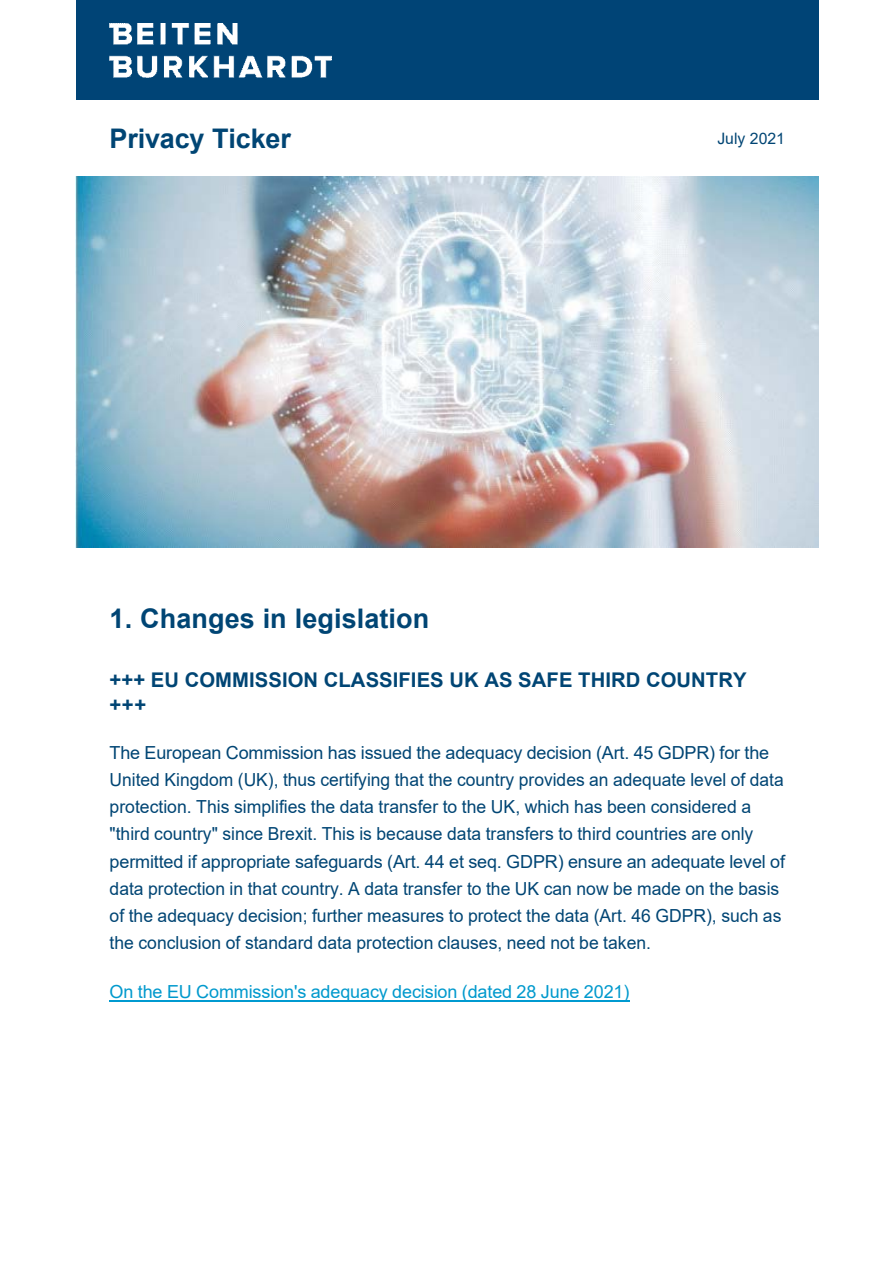
<style>
.page{position:relative;width:893px;height:1263px;background:#fff}
.page>*{position:absolute;margin:0;border:0;box-sizing:border-box;transform-origin:0 0}
.t1{font:700 27px "Arial";letter-spacing:.005em;color:#004574}
.t2{font:700 20.25px/24.8px "Arial";letter-spacing:.005em;color:#004574}
.t3{font:18px/27px "Arial";color:#004574}
.t4{font:18px "Arial";letter-spacing:-.005em;color:#0099cd}
.t5{font:15.75px "Arial";color:#004574}
</style>
<div class="page">
<div style="left:76px;top:1px;width:743px;height:99px;background:#004476"></div>
<img style="left:110px;top:23px;width:221px;height:54px">
<img style="left:76px;top:176px;width:743px;height:372px">
<hr style="left:110px;top:1000px;width:520px;height:1px;background:#009ad0">
<h1 class="t1" style="left:110px;top:120px;width:183px">Privacy Ticker</h1>
<p class="t5" style="left:717px;top:127px;width:69px">July 2021</p>
<h1 class="t1" style="left:110px;top:599px;width:321px">1. Changes in legislation</h1>
<p class="t2" style="left:110px;top:668px;width:638px">+++ EU COMMISSION CLASSIFIES UK AS SAFE THIRD COUNTRY +++</p>
<p class="t3" style="left:110px;top:739px;width:677px">The European Commission has issued the adequacy decision (Art. 45 GDPR) for the United Kingdom (UK), thus certifying that the country provides an adequate level of data protection. This simplifies the data transfer to the UK, which has been considered a "third country" since Brexit. This is because data transfers to third countries are only permitted if appropriate safeguards (Art. 44 et seq. GDPR) ensure an adequate level of data protection in that country. A data transfer to the UK can now be made on the basis of the adequacy decision; further measures to protect the data (Art. 46 GDPR), such as the conclusion of standard data protection clauses, need not be taken.</p>
<p class="t4" style="left:110px;top:979px;width:521px">On the EU Commission's adequacy decision (dated 28 June 2021)</p>
</div>
